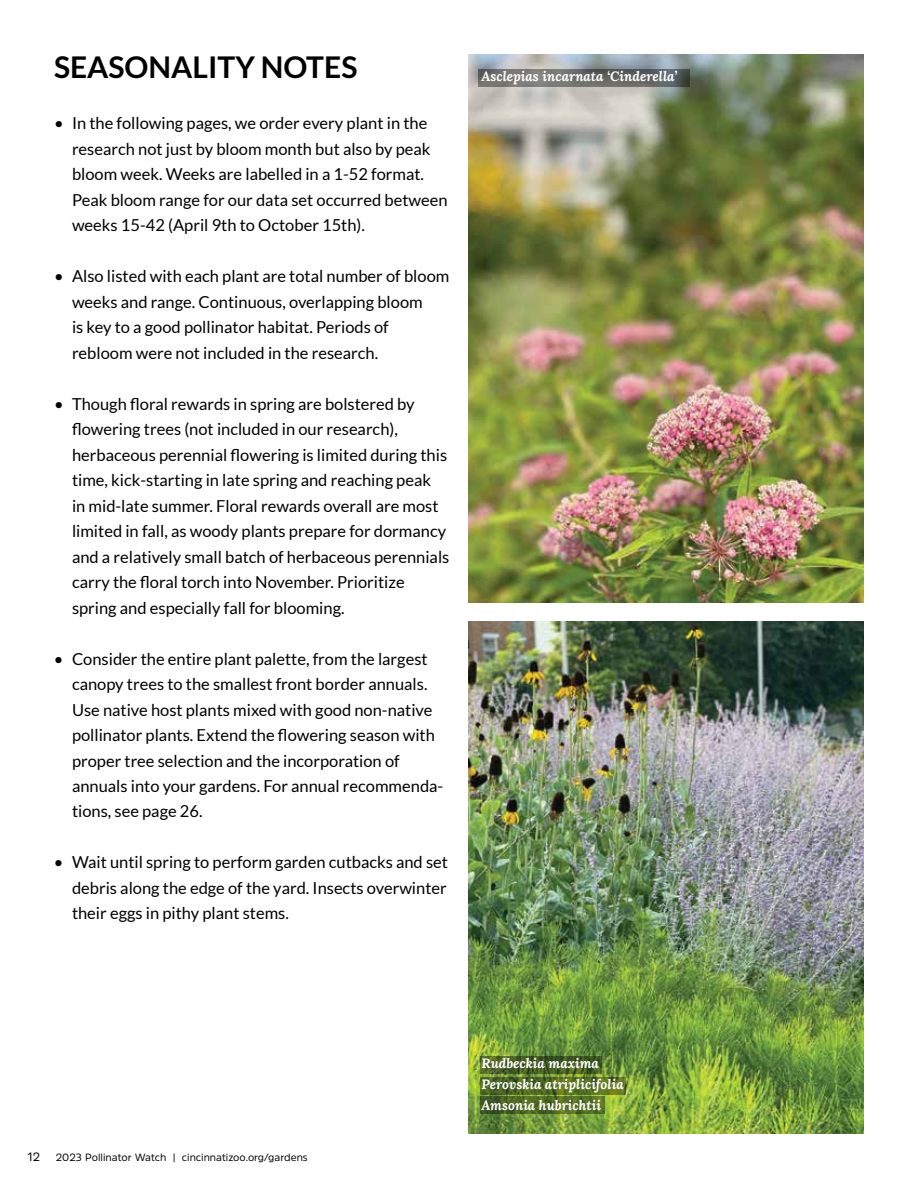
<style>
.page{position:relative;width:918px;height:1188px;background:#fff}
.page>*{position:absolute;margin:0;border:0;box-sizing:border-box;transform-origin:0 0}
.t1{font:700 30px "Lato";color:#000}
.t2{font:16.5px/25.5px "Lato";color:#000}
.t3{font:italic 700 13.5px/21px "Lora";color:#fff}
.t4{font:12px "Amsi Pro";color:#000}
.t5{font:10.5px "Amsi Pro";color:#000}
</style>
<div class="page">
<img style="left:468px;top:621px;width:396px;height:513px">
<svg style="left:480px;top:1057px;width:122px;height:17px"></svg>
<svg style="left:480px;top:1077px;width:146px;height:17px"></svg>
<svg style="left:480px;top:1097px;width:124px;height:17px"></svg>
<img style="left:468px;top:54px;width:396px;height:549px">
<svg style="left:478px;top:69px;width:211px;height:17px"></svg>
<h1 class="t1" style="left:54px;top:50px;width:305px">SEASONALITY NOTES</h1>
<p class="t2" style="left:72px;top:110px;width:377px;text-indent:-18px">• In the following pages, we order every plant in the research not just by bloom month but also by peak bloom week. Weeks are labelled in a 1-52 format.<br>Peak bloom range for our data set occurred between weeks 15-42 (April 9th to October 15th).</p>
<p class="t2" style="left:72px;top:263px;width:379px;text-indent:-18px">• Also listed with each plant are total number of bloom weeks and range. Continuous, overlapping bloom<br>is key to a good pollinator habitat. Periods of rebloom were not included in the research.</p>
<p class="t2" style="left:72px;top:391px;width:379px;text-indent:-18px">• Though floral rewards in spring are bolstered by flowering trees (not included in our research), herbaceous perennial flowering is limited during this time, kick-starting in late spring and reaching peak<br>in mid-late summer. Floral rewards overall are most limited in fall, as woody plants prepare for dormancy and a relatively small batch of herbaceous perennials carry the floral torch into November. Prioritize spring and especially fall for blooming.</p>
<p class="t2" style="left:72px;top:646px;width:373px;text-indent:-18px">• Consider the entire plant palette, from the largest canopy trees to the smallest front border annuals.<br>Use native host plants mixed with good non-native pollinator plants. Extend the flowering season with proper tree selection and the incorporation of annuals into your gardens. For annual recommenda&shy;tions, see page 26.</p>
<p class="t2" style="left:72px;top:850px;width:378px;text-align:justify;text-indent:-18px">• Wait until spring to perform garden cutbacks and set debris along the edge of the yard. Insects overwinter their eggs in pithy plant stems.</p>
<p class="t3" style="left:482px;top:66px;width:197px">Asclepias incarnata ‘Cinderella’</p>
<p class="t4" style="left:27px;top:1149px;width:15px">12</p>
<p class="t5" style="left:56px;top:1150px;width:253px">2023 Pollinator Watch | cincinnatizoo.org/gardens</p>
<p class="t3" style="left:482px;top:1053px;width:144px">Rudbeckia maxima<br>Perovskia atriplicifolia<br>Amsonia hubrichtii</p>
</div>
